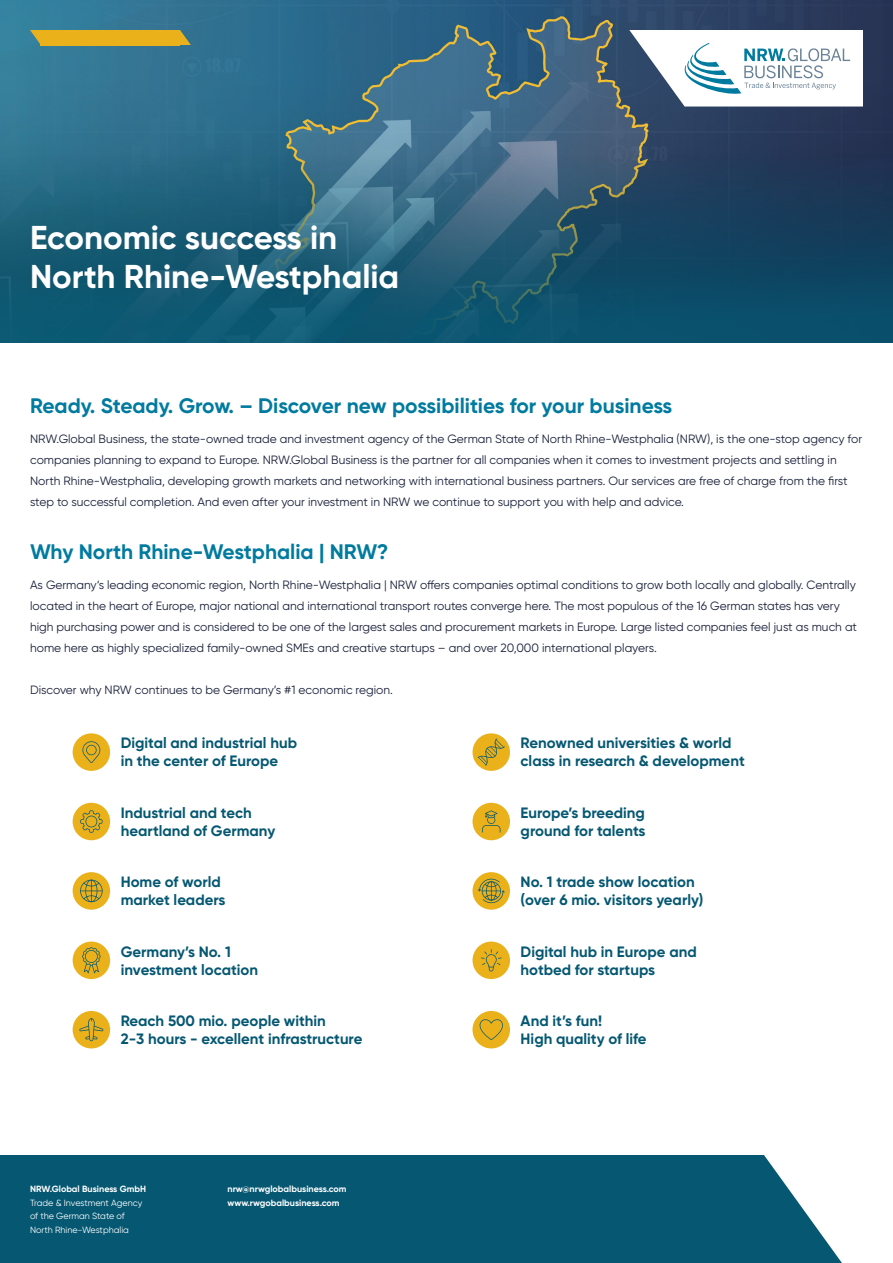
<style>
.page{position:relative;width:893px;height:1263px;background:#fff}
.page>*{position:absolute;margin:0;border:0;box-sizing:border-box;transform-origin:0 0}
.t1{font:700 33px/39.6px "Gilroy";color:#fff}
.t2{font:700 21px "Gilroy";color:#007b9f}
.t3{font:700 15px/18px "Gilroy";color:#055772}
.t4{font:12px/21px "Gilroy";color:#181f39}
.t5{font:700 9px/13.5px "Gilroy";color:#fff}
.t6{font:9px/13.5px "Gilroy";color:#fff}
</style>
<div class="page">
<img style="left:0;top:0;width:893px;height:135px">
<svg style="left:0;top:135px;width:893px;height:207px;background:#265973"></svg>
<div style="left:73px;top:872px;width:37px;height:38px;background:#eab11b;border-radius:50%"></div>
<svg style="left:80px;top:880px;width:23px;height:22px"></svg>
<div style="left:73px;top:803px;width:37px;height:37px;background:#eab11b;border-radius:50%"></div>
<svg style="left:80px;top:810px;width:23px;height:23px"></svg>
<div style="left:73px;top:733px;width:37px;height:38px;background:#eab11b;border-radius:50%"></div>
<svg style="left:82px;top:741px;width:18px;height:22px"></svg>
<div style="left:30px;top:288px;width:785px;height:54px;background:linear-gradient(to right,#105c75,#0c4e6a)"></div>
<div style="left:0;top:1155px;width:842px;height:108px;background:#055772"></div>
<div style="left:41px;top:30px;width:139px;height:15px;background:#eab11b"></div>
<svg style="left:180px;top:30px;width:11px;height:15px"></svg>
<svg style="left:30px;top:30px;width:11px;height:15px"></svg>
<svg style="left:629px;top:30px;width:234px;height:77px"></svg>
<div style="left:73px;top:941px;width:37px;height:38px;background:#eab11b;border-radius:50%"></div>
<svg style="left:82px;top:947px;width:19px;height:26px"></svg>
<div style="left:73px;top:1011px;width:37px;height:37px;background:#eab11b;border-radius:50%"></div>
<svg style="left:79px;top:1018px;width:24px;height:23px"></svg>
<svg style="left:472px;top:733px;width:38px;height:38px"></svg>
<div style="left:472px;top:803px;width:38px;height:37px;background:#eab11b;border-radius:50%"></div>
<svg style="left:482px;top:810px;width:18px;height:22px"></svg>
<div style="left:472px;top:872px;width:38px;height:38px;background:#eab11b;border-radius:50%"></div>
<svg style="left:478px;top:879px;width:27px;height:24px"></svg>
<div style="left:472px;top:941px;width:38px;height:38px;background:#eab11b;border-radius:50%"></div>
<svg style="left:481px;top:949px;width:21px;height:22px"></svg>
<div style="left:472px;top:1011px;width:38px;height:37px;background:#eab11b;border-radius:50%"></div>
<svg style="left:479px;top:1019px;width:24px;height:21px"></svg>
<h1 class="t1" style="left:30px;top:217px;width:371px">Economic success in<br>North Rhine-Westphalia</h1>
<h2 class="t2" style="left:30px;top:393px;width:644px">Ready. Steady. Grow. – Discover new possibilities for your business</h2>
<p class="t4" style="left:30px;top:428px;width:833px">NRW.Global Business, the state-owned trade and investment agency of the German State of North Rhine-Westphalia (NRW), is the one-stop agency for companies planning to expand to Europe. NRW.Global Business is the partner for all companies when it comes to investment projects and settling in North Rhine-Westphalia, developing growth markets and networking with international business partners. Our services are free of charge from the first step to successful completion. And even after your investment in NRW we continue to support you with help and advice.</p>
<h2 class="t2" style="left:30px;top:539px;width:360px">Why North Rhine-Westphalia | NRW?</h2>
<p class="t4" style="left:30px;top:574px;width:828px">As Germany‘s leading economic region, North Rhine-Westphalia | NRW offers companies optimal conditions to grow both locally and globally. Centrally located in the heart of Europe, major national and international transport routes converge here. The most populous of the 16 German states has very high purchasing power and is considered to be one of the largest sales and procurement markets in Europe. Large listed companies feel just as much at home here as highly specialized family-owned SMEs and creative startups – and over 20,000 international players.</p>
<p class="t4" style="left:30px;top:679px;width:364px">Discover why NRW continues to be Germany’s #1 economic region.</p>
<p class="t3" style="left:121px;top:734px;width:178px">Digital and industrial hub in the center of Europe</p>
<p class="t3" style="left:521px;top:734px;width:226px">Renowned universities &amp; world class in research &amp; development</p>
<p class="t3" style="left:121px;top:803px;width:156px">Industrial and tech heartland of Germany</p>
<p class="t3" style="left:521px;top:803px;width:126px">Europe’s breeding ground for talents</p>
<p class="t3" style="left:121px;top:873px;width:106px">Home of world market leaders</p>
<p class="t3" style="left:521px;top:873px;width:184px">No. 1 trade show location (over 6 mio. visitors yearly)</p>
<p class="t3" style="left:121px;top:942px;width:139px">Germany’s No. 1 investment location</p>
<p class="t3" style="left:521px;top:942px;width:178px">Digital hub in Europe and hotbed for startups</p>
<p class="t3" style="left:121px;top:1011px;width:243px">Reach 500 mio. people within<br>2-3 hours - excellent infrastructure</p>
<p class="t3" style="left:521px;top:1011px;width:127px">And it’s fun!<br>High quality of life</p>
<p class="t5" style="left:30px;top:1182px;width:118px">NRW.Global Business GmbH</p>
<p class="t6" style="left:30px;top:1196px;width:114px">Trade &amp; Investment Agency of the German State of<br>North Rhine-Westphalia</p>
<p class="t5" style="left:227px;top:1182px;width:121px">nrw@nrwglobalbusiness.com www.rwgobalbusiness.com</p>
</div>
